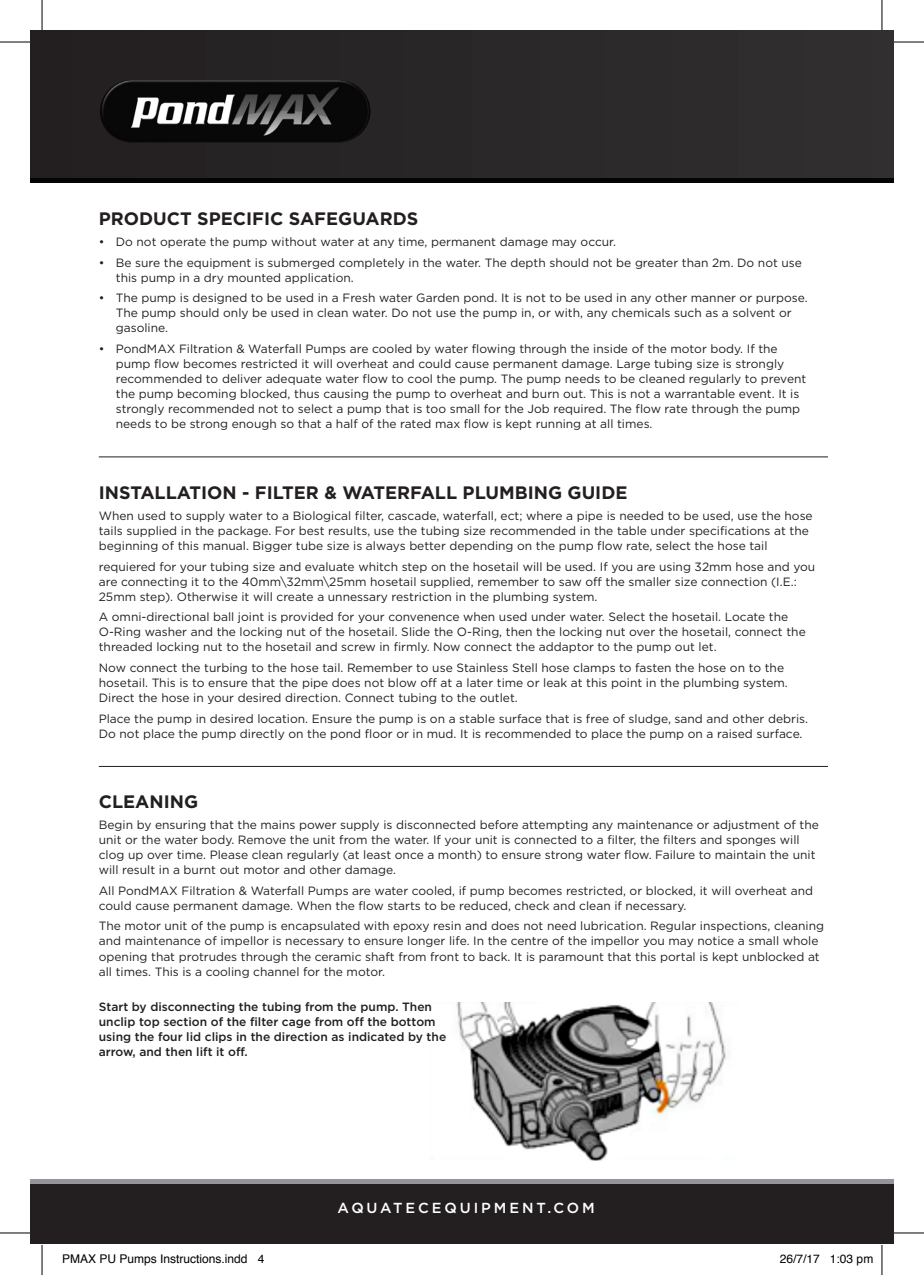
<style>
.page{position:relative;width:924px;height:1275px;background:#fff}
.page>*{position:absolute;margin:0;border:0;box-sizing:border-box;transform-origin:0 0}
.t1{font:700 18px "Gotham HTF";color:#231f20}
.t2{font:500 14.6px "Gotham HTF";letter-spacing:.2em;color:#fff}
.t3{font:12px/15px "Gotham HTF";color:#231f20}
.t4{font:500 12px/15px "Gotham HTF";color:#231f20}
.t5{font:12px "Helvetica";color:#000}
</style>
<div class="page">
<div style="left:31px;top:1183px;width:861px;height:61px;background:#231f20"></div>
<hr style="left:31px;top:1179px;width:861px;height:4px;background:#939598">
<div style="left:31px;top:31px;width:861px;height:147px;background:#2a2829"></div>
<hr style="left:31px;top:178px;width:861px;height:4px;background:#040503">
<img style="left:100px;top:80px;width:270px;height:62px">
<img style="left:456px;top:1002px;width:270px;height:159px">
<hr style="left:99px;top:456px;width:728px;height:1px;background:#231f20">
<hr style="left:99px;top:766px;width:728px;height:1px;background:#231f20">
<hr style="left:0;top:42px;width:30px;height:1px;background:#000">
<hr style="left:893px;top:42px;width:30px;height:1px;background:#000">
<hr style="left:0;top:1232px;width:30px;height:1px;background:#000">
<hr style="left:893px;top:1232px;width:30px;height:1px;background:#000">
<hr style="left:42px;top:0;width:1px;height:30px;background:#000">
<hr style="left:42px;top:1245px;width:1px;height:30px;background:#000">
<hr style="left:881px;top:0;width:1px;height:30px;background:#000">
<hr style="left:881px;top:1245px;width:1px;height:30px;background:#000">
<h1 class="t1" style="left:99px;top:208px;width:321px">PRODUCT SPECIFIC SAFEGUARDS</h1>
<p class="t3" style="left:99px;top:234px;width:518px">• Do not operate the pump without water at any time, permanent damage may occur.</p>
<p class="t3" style="left:116px;top:255px;width:687px;text-indent:-17px">• Be sure the equipment is submerged completely in the water. The depth should not be greater than 2m. Do not use this pump in a dry mounted application.</p>
<p class="t3" style="left:116px;top:290px;width:693px;text-indent:-17px">• The pump is designed to be used in a Fresh water Garden pond. It is not to be used in any other manner or purpose.<br>The pump should only be used in clean water. Do not use the pump in, or with, any chemicals such as a solvent or gasoline.</p>
<p class="t3" style="left:116px;top:341px;width:691px;text-indent:-17px">• PondMAX Filtration &amp; Waterfall Pumps are cooled by water flowing through the inside of the motor body. If the pump flow becomes restricted it will overheat and could cause permanent damage. Large tubing size is strongly recommended to deliver adequate water flow to cool the pump. The pump needs to be cleaned regularly to prevent the pump becoming blocked, thus causing the pump to overheat and burn out. This is not a warrantable event. It is strongly recommended not to select a pump that is too small for the Job required. The flow rate through the pump needs to be strong enough so that a half of the rated max flow is kept running at all times.</p>
<h1 class="t1" style="left:99px;top:482px;width:530px">INSTALLATION - FILTER &amp; WATERFALL PLUMBING GUIDE</h1>
<p class="t3" style="left:99px;top:508px;width:715px">When used to supply water to a Biological filter, cascade, waterfall, ect; where a pipe is needed to be used, use the hose tails supplied in the package. For best results, use the tubing size recommended in the table under specifications at the beginning of this manual. Bigger tube size is always better depending on the pump flow rate, select the hose tail</p>
<p class="t3" style="left:99px;top:558px;width:717px">requiered for your tubing size and evaluate whitch step on the hosetail will be used. If you are using 32mm hose and you are connecting it to the 40mm\32mm\25mm hosetail supplied, remember to saw off the smaller size connection (I.E.:<br>25mm step). Otherwise it will create a unnessary restriction in the plumbing system.</p>
<p class="t3" style="left:99px;top:609px;width:708px">A omni-directional ball joint is provided for your convenence when used under water. Select the hosetail. Locate the<br>O-Ring washer and the locking nut of the hosetail. Slide the O-Ring, then the locking nut over the hosetail, connect the threaded locking nut to the hosetail and screw in firmly. Now connect the addaptor to the pump out let.</p>
<p class="t3" style="left:99px;top:660px;width:690px">Now connect the turbing to the hose tail. Remember to use Stainless Stell hose clamps to fasten the hose on to the hosetail. This is to ensure that the pipe does not blow off at a later time or leak at this point in the plumbing system.<br>Direct the hose in your desired direction. Connect tubing to the outlet.</p>
<p class="t3" style="left:99px;top:710px;width:710px">Place the pump in desired location. Ensure the pump is on a stable surface that is free of sludge, sand and other debris.<br>Do not place the pump directly on the pond floor or in mud. It is recommended to place the pump on a raised surface.</p>
<h1 class="t1" style="left:99px;top:791px;width:101px">CLEANING</h1>
<p class="t3" style="left:99px;top:817px;width:721px">Begin by ensuring that the mains power supply is disconnected before attempting any maintenance or adjustment of the unit or the water body. Remove the unit from the water. If your unit is connected to a filter, the filters and sponges will clog up over time. Please clean regularly (at least once a month) to ensure strong water flow. Failure to maintain the unit will result in a burnt out motor and other damage.</p>
<p class="t3" style="left:99px;top:883px;width:715px">All PondMAX Filtration &amp; Waterfall Pumps are water cooled, if pump becomes restricted, or blocked, it will overheat and could cause permanent damage. When the flow starts to be reduced, check and clean if necessary.</p>
<p class="t3" style="left:99px;top:918px;width:726px">The motor unit of the pump is encapsulated with epoxy resin and does not need lubrication. Regular inspections, cleaning and maintenance of impellor is necessary to ensure longer life. In the centre of the impellor you may notice a small whole opening that protrudes through the ceramic shaft from front to back. It is paramount that this portal is kept unblocked at all times. This is a cooling channel for the motor.</p>
<p class="t4" style="left:99px;top:999px;width:349px">Start by disconnecting the tubing from the pump. Then unclip top section of the filter cage from off the bottom using the four lid clips in the direction as indicated by the arrow, and then lift it off.</p>
<p class="t2" style="left:337px;top:1199px;width:259px">AQUATECEQUIPMENT.COM</p>
<p class="t5" style="left:62px;top:1249px;width:204px">PMAX PU Pumps Instructions.indd 4</p>
<p class="t5" style="left:779px;top:1249px;width:95px">26/7/17 1:03 pm</p>
</div>
